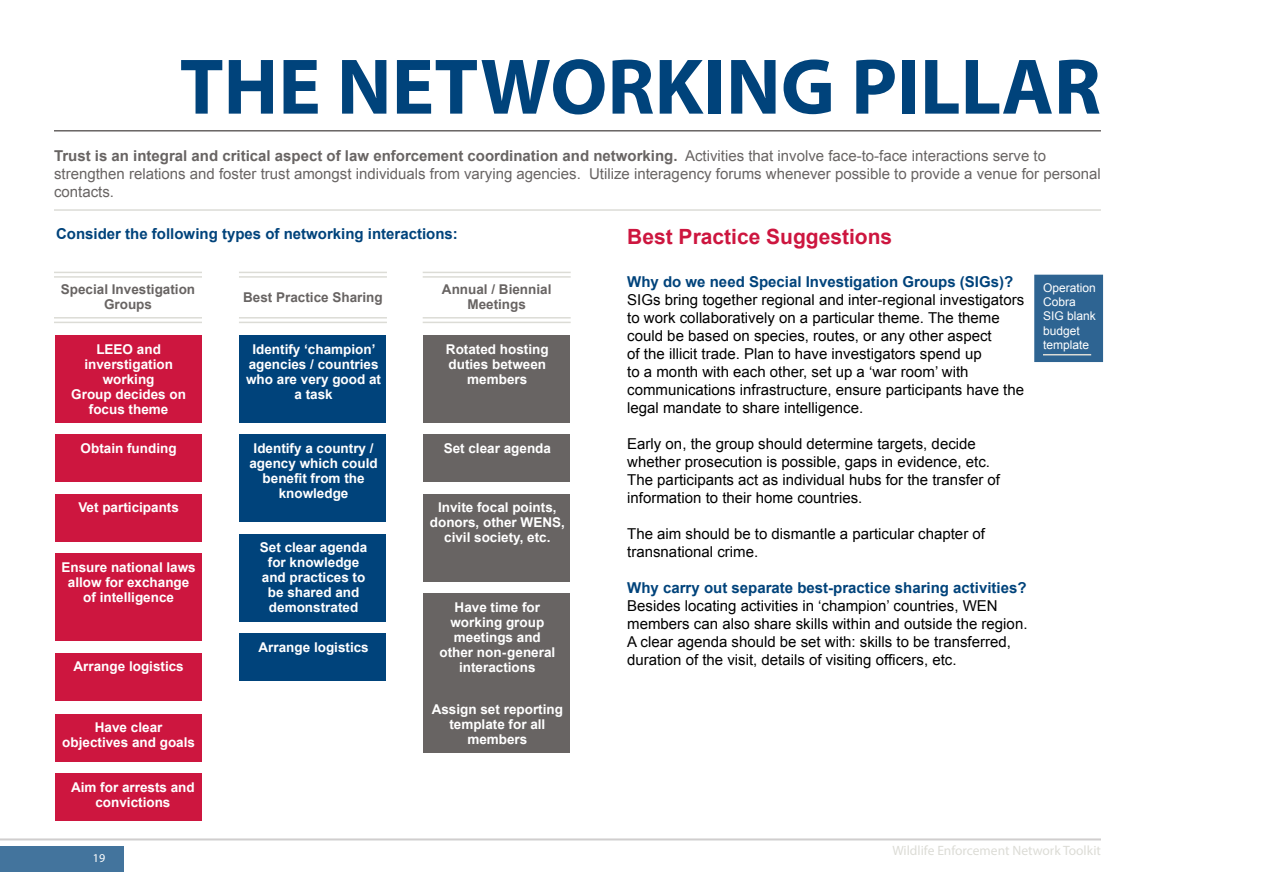
<style>
.page{position:relative;width:1263px;height:893px;background:#fff}
.page>*{position:absolute;margin:0;border:0;box-sizing:border-box;transform-origin:0 0}
.t1{font:700 79.5px "Myriad Pro";color:#00437b}
.t2{font:700 21px "Arial";color:#cd163f}
.t3{font:15px/18px "Arial";color:#000}
.t4{font:15px/18px "Arial";color:#686463}
.t5{font:700 15px "Arial";color:#00437b}
.t6{font:700 13.5px/15px "Arial";color:#fff;text-align:center}
.t7{font:700 13.5px/15px "Arial";color:#686463;text-align:center}
.t8{font:13.5px "Myriad Pro";color:#dcdcd6}
.t9{font:12px/14.4px "Arial";color:#fff}
.t10{font:12px "Myriad Pro";color:#fff}
.s1{font-weight:700}
</style>
<div class="page">
<hr style="left:0;top:838px;width:1101px;height:2px;background:#686463">
<div style="left:0;top:846px;width:123px;height:26px;background:#43749d"></div>
<div style="left:55px;top:335px;width:146px;height:88px;background:#cd163f"></div>
<div style="left:240px;top:335px;width:146px;height:88px;background:#00437b"></div>
<div style="left:423px;top:335px;width:147px;height:88px;background:#686463"></div>
<div style="left:55px;top:554px;width:146px;height:87px;background:#cd163f"></div>
<div style="left:240px;top:435px;width:146px;height:87px;background:#00437b"></div>
<div style="left:240px;top:534px;width:146px;height:87px;background:#00437b"></div>
<div style="left:423px;top:494px;width:147px;height:87px;background:#686463"></div>
<div style="left:423px;top:594px;width:147px;height:87px;background:#686463"></div>
<div style="left:423px;top:666px;width:147px;height:87px;background:#686463"></div>
<div style="left:55px;top:434px;width:146px;height:48px;background:#cd163f"></div>
<div style="left:423px;top:434px;width:147px;height:48px;background:#686463"></div>
<div style="left:55px;top:494px;width:146px;height:48px;background:#cd163f"></div>
<div style="left:55px;top:653px;width:146px;height:48px;background:#cd163f"></div>
<div style="left:55px;top:714px;width:146px;height:48px;background:#cd163f"></div>
<div style="left:55px;top:773px;width:146px;height:48px;background:#cd163f"></div>
<div style="left:240px;top:633px;width:146px;height:48px;background:#00437b"></div>
<hr style="left:54px;top:317px;width:148px;height:2px;background:#dcdcd6">
<hr style="left:239px;top:317px;width:148px;height:2px;background:#dcdcd6">
<hr style="left:423px;top:317px;width:148px;height:2px;background:#dcdcd6">
<hr style="left:54px;top:276px;width:148px;height:2px;background:#dcdcd6">
<hr style="left:239px;top:276px;width:148px;height:2px;background:#dcdcd6">
<hr style="left:423px;top:276px;width:148px;height:2px;background:#dcdcd6">
<hr style="left:54px;top:272px;width:148px;height:1px;background:#dcdcd6">
<hr style="left:239px;top:272px;width:148px;height:1px;background:#dcdcd6">
<hr style="left:423px;top:272px;width:148px;height:1px;background:#dcdcd6">
<hr style="left:54px;top:322px;width:148px;height:1px;background:#dcdcd6">
<hr style="left:239px;top:322px;width:148px;height:1px;background:#dcdcd6">
<hr style="left:423px;top:322px;width:148px;height:1px;background:#dcdcd6">
<div style="left:1034px;top:275px;width:69px;height:87px;background:#2e6492"></div>
<hr style="left:1043px;top:354px;width:48px;height:1px;background:#dcdcd6">
<hr style="left:54px;top:130px;width:1047px;height:2px;background:#686463">
<hr style="left:54px;top:209px;width:1047px;height:2px;background:#dcdcd6">
<h1 class="t1" style="left:180px;top:35px;width:922px">THE NETWORKING PILLAR</h1>
<p class="t4" style="left:54px;top:147px;width:1048px"><span class="s1">Trust is an integral and critical aspect of law enforcement coordination and networking.</span> Activities that involve face-to-face interactions serve to strengthen relations and foster trust amongst individuals from varying agencies. Utilize interagency forums whenever possible to provide a venue for personal contacts.</p>
<p class="t5" style="left:56px;top:224px;width:403px">Consider the following types of networking interactions:</p>
<p class="t7" style="left:61px;top:282px;width:136px">Special Investigation<br>Groups</p>
<p class="t7" style="left:243px;top:290px;width:141px">Best Practice Sharing</p>
<p class="t7" style="left:442px;top:282px;width:111px">Annual / Biennial<br>Meetings</p>
<p class="t6" style="left:71px;top:342px;width:116px">LEEO and inverstigation working<br>Group decides on focus theme</p>
<p class="t6" style="left:246px;top:342px;width:137px">Identify ‘champion’ agencies / countries who are very good at a task</p>
<p class="t6" style="left:446px;top:342px;width:104px">Rotated hosting duties between members</p>
<p class="t6" style="left:444px;top:441px;width:109px">Set clear agenda</p>
<p class="t6" style="left:81px;top:441px;width:97px">Obtain funding</p>
<p class="t6" style="left:249px;top:441px;width:130px">Identify a country / agency which could benefit from the knowledge</p>
<p class="t6" style="left:78px;top:501px;width:102px">Vet participants</p>
<p class="t6" style="left:430px;top:501px;width:137px">Invite focal points, donors, other WENS, civil society, etc.</p>
<p class="t6" style="left:260px;top:540px;width:109px">Set clear agenda for knowledge and practices to be shared and demonstrated</p>
<p class="t6" style="left:61px;top:560px;width:136px">Ensure national laws allow for exchange of intelligence</p>
<p class="t6" style="left:439px;top:600px;width:117px">Have time for working group meetings and other non-general interactions</p>
<p class="t6" style="left:432px;top:702px;width:133px">Assign set reporting template for all members</p>
<p class="t6" style="left:258px;top:640px;width:112px">Arrange logistics</p>
<p class="t6" style="left:74px;top:660px;width:112px">Arrange logistics</p>
<p class="t6" style="left:62px;top:720px;width:134px">Have clear objectives and goals</p>
<p class="t6" style="left:71px;top:780px;width:125px">Aim for arrests and convictions</p>
<p class="t10" style="left:93px;top:850px;width:14px">19</p>
<h2 class="t2" style="left:627px;top:223px;width:266px">Best Practice Suggestions</h2>
<p class="t5" style="left:627px;top:272px;width:387px">Why do we need Special Investigation Groups (SIGs)?</p>
<p class="t3" style="left:627px;top:291px;width:398px">SIGs bring together regional and inter-regional investigators to work collaboratively on a particular theme. The theme could be based on species, routes, or any other aspect<br>of the illicit trade. Plan to have investigators spend up<br>to a month with each other, set up a ‘war room’ with communications infrastructure, ensure participants have the legal mandate to share intelligence.</p>
<p class="t3" style="left:627px;top:435px;width:374px">Early on, the group should determine targets, decide whether prosecution is possible, gaps in evidence, etc.<br>The participants act as individual hubs for the transfer of information to their home countries.</p>
<p class="t3" style="left:627px;top:525px;width:359px">The aim should be to dismantle a particular chapter of transnational crime.</p>
<p class="t5" style="left:627px;top:578px;width:401px">Why carry out separate best-practice sharing activities?</p>
<p class="t3" style="left:627px;top:597px;width:402px">Besides locating activities in ‘champion’ countries, WEN members can also share skills within and outside the region.<br>A clear agenda should be set with: skills to be transferred, duration of the visit, details of visiting officers, etc.</p>
<p class="t9" style="left:1043px;top:280px;width:54px">Operation<br>Cobra<br>SIG blank budget template</p>
<p class="t8" style="left:892px;top:842px;width:210px">Wildlife Enforcement Network Toolkit</p>
</div>
